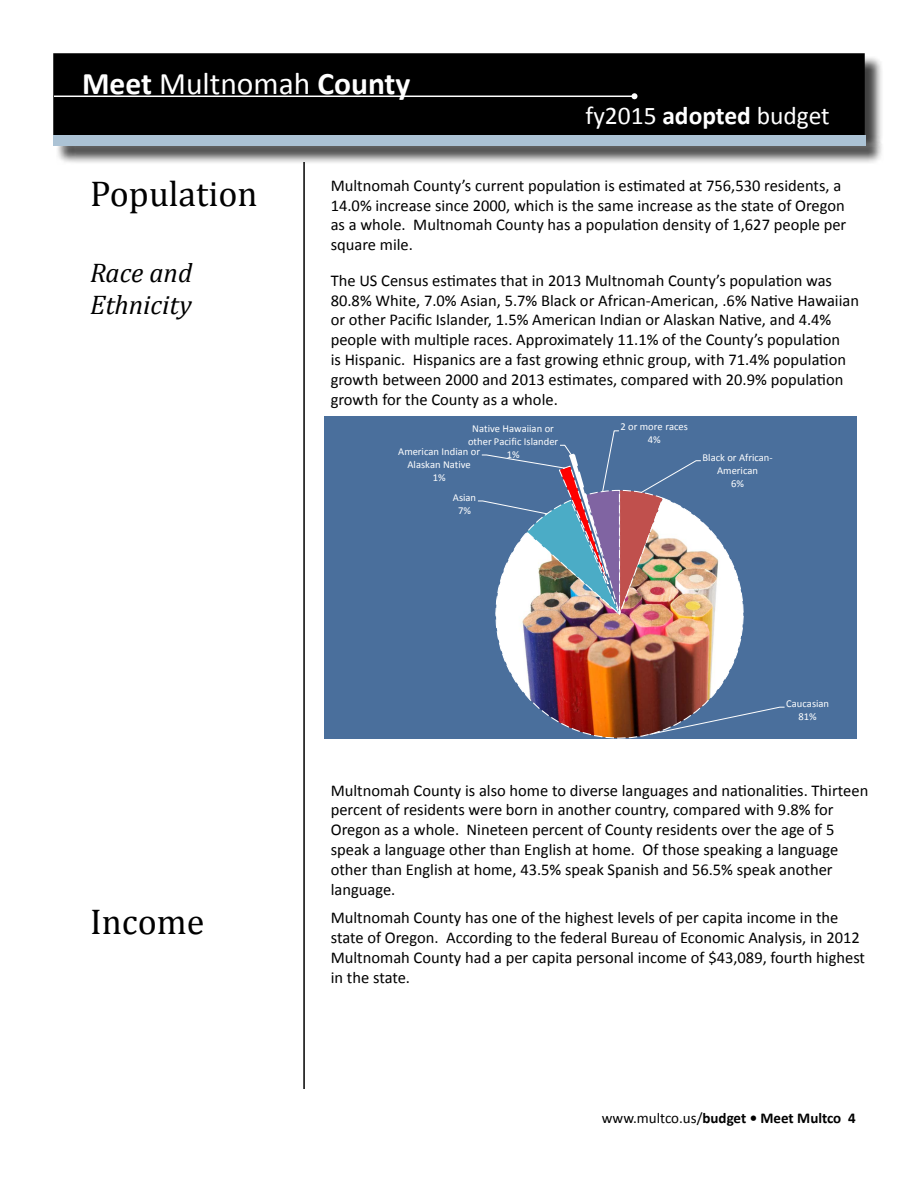
<style>
.page{position:relative;width:918px;height:1188px;background:#fff}
.page>*{position:absolute;margin:0;border:0;box-sizing:border-box;transform-origin:0 0}
.Headers_for_TOC_-_Le{font:36px "Cambria Math";color:#000}
.t1{font:700 31.5px "Calibri";color:#fff}
.Headers_for_TOC_-_Le-2{font:italic 27px/32.4px "Cambria";color:#000}
.t2{font:25.5px "Calibri";color:#fff}
.Body_Text{font:16.5px/19.8px "Calibri";color:#000}
.t3{font:700 15px "Calibri";color:#000}
.t4{font:10.65px/13px "Calibri";color:#fff;text-align:center}
.s1{font-weight:400}
.s2{font-weight:700}
</style>
<div class="page">
<hr style="left:303px;top:162px;width:2px;height:927px;background:#000">
<div style="left:54px;top:54px;width:810px;height:80px;background:#000"></div>
<div style="left:53px;top:53px;width:812px;height:82px;border:2px solid #000"></div>
<hr style="left:54px;top:96px;width:580px;height:1px;background:#fff">
<svg style="left:632px;top:93px;width:6px;height:6px"></svg>
<div style="left:56px;top:138px;width:828px;height:27px;background:#000;opacity:.75"></div>
<div style="left:53px;top:135px;width:812px;height:10px;background:#acc3d5"></div>
<div style="left:324px;top:417px;width:533px;height:322px;background:#4a6f9c"></div>
<img style="left:495px;top:522px;width:249px;height:217px">
<svg style="left:648px;top:706px;width:137px;height:29px"></svg>
<img style="left:478px;top:430px;width:224px;height:186px">
<h2 class="t1" style="left:82px;top:63px;width:330px">Meet <span class="s1">Multnomah</span> County</h2>
<h3 class="t2" style="left:585px;top:100px;width:246px">fy2015 <span class="s2">adopted</span> budget</h3>
<p class="Headers_for_TOC_-_Le" style="left:90px;top:173px;width:169px">Population</p>
<p class="Headers_for_TOC_-_Le-2" style="left:90px;top:255px;width:104px">Race and<br>Ethnicity</p>
<p class="Headers_for_TOC_-_Le" style="left:90px;top:900px;width:116px">Income</p>
<p class="Body_Text" style="left:331px;top:175px;width:517px">Multnomah County’s current population is estimated at 756,530 residents, a 14.0% increase since 2000, which is the same increase as the state of Oregon as a whole. Multnomah County has a population density of 1,627 people per square mile.</p>
<p class="Body_Text" style="left:331px;top:270px;width:530px">The US Census estimates that in 2013 Multnomah County’s population was 80.8% White, 7.0% Asian, 5.7% Black or African-American, .6% Native Hawaiian or other Pacific Islander, 1.5% American Indian or Alaskan Native, and 4.4% people with multiple races. Approximately 11.1% of the County’s population<br>is Hispanic. Hispanics are a fast growing ethnic group, with 71.4% population growth between 2000 and 2013 estimates, compared with 20.9% population growth for the County as a whole.</p>
<p class="t4" style="left:468px;top:422px;width:92px">Native Hawaiian or other Pacific Islander<br>1%</p>
<p class="t4" style="left:621px;top:420px;width:69px">2 or more races<br>4%</p>
<p class="t4" style="left:398px;top:445px;width:83px">American Indian or<br>Alaskan Native<br>1%</p>
<p class="t4" style="left:453px;top:491px;width:25px">Asian<br>7%</p>
<p class="t4" style="left:703px;top:451px;width:72px">Black or African-<br>American<br>6%</p>
<p class="t4" style="left:786px;top:697px;width:44px">Caucasian<br>81%</p>
<p class="Body_Text" style="left:331px;top:780px;width:539px">Multnomah County is also home to diverse languages and nationalities. Thirteen percent of residents were born in another country, compared with 9.8% for Oregon as a whole. Nineteen percent of County residents over the age of 5 speak a language other than English at home. Of those speaking a language other than English at home, 43.5% speak Spanish and 56.5% speak another language.</p>
<p class="Body_Text" style="left:331px;top:908px;width:536px">Multnomah County has one of the highest levels of per capita income in the state of Oregon. According to the federal Bureau of Economic Analysis, in 2012<br>Multnomah County had a per capita personal income of $43,089, fourth highest in the state.</p>
<p class="t3" style="left:602px;top:1108px;width:255px"><span class="s1">www.multco.us/</span>budget • Meet Multco 4</p>
</div>
